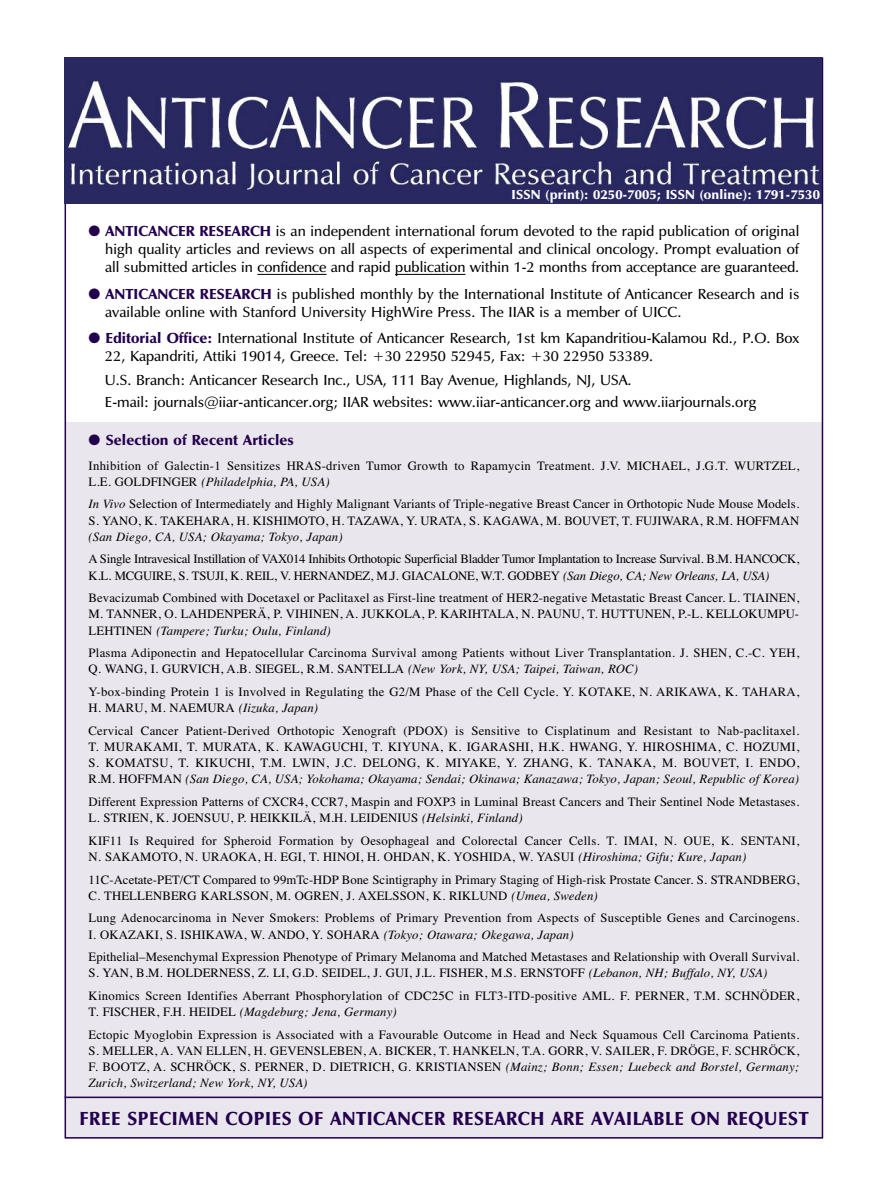
<style>
.page{position:relative;width:893px;height:1191px;background:#fff}
.page>*{position:absolute;margin:0;border:0;box-sizing:border-box;transform-origin:0 0}
.t1{font:19.5px "UB Optima Bold";letter-spacing:.03em;color:#23004e;scale:.95 1}
.t2{font:15px/18px "UB Optima";color:#000}
.t3{font:15px "UB Optima Bold";letter-spacing:.01em;color:#23004e}
.t4{font:13.5px "UB Optima Bold";letter-spacing:.01em;color:#fff}
.t5{font:12.75px/16.2px "Times";letter-spacing:.01em;color:#000}
.t6{font:12.75px/16.2px "Times";letter-spacing:-.02em;color:#000}
.t7{font:italic 12.75px "Times";letter-spacing:.01em;color:#000}
.s1{color:#23004e}
.s2{font-family:"UB Optima Bold";color:#23004e}
.s3{font-style:italic}
</style>
<div class="page">
<div style="left:65px;top:422px;width:756px;height:716px;background:#e9e6ed"></div>
<hr style="left:257px;top:274px;width:69px;height:1px;background:#000">
<hr style="left:395px;top:274px;width:70px;height:1px;background:#000">
<img style="left:65px;top:57px;width:757px;height:146px">
<hr style="left:65px;top:1096px;width:758px;height:2px;background:#23004e">
<p class="t4" style="left:512px;top:186px;width:310px">ISSN (print): 0250-7005; ISSN (online): 1791-7530</p>
<p class="t2" style="left:105px;top:223px;width:696px;text-align:justify;text-indent:-17px"><span class="s1">●</span> <span class="s2">ANTICANCER RESEARCH</span> is an independent international forum devoted to the rapid publication of original high quality articles and reviews on all aspects of experimental and clinical oncology. Prompt evaluation of all submitted articles in confidence and rapid publication within 1-2 months from acceptance are guaranteed.</p>
<p class="t2" style="left:105px;top:285px;width:696px;text-indent:-17px"><span class="s1">●</span> <span class="s2">ANTICANCER RESEARCH</span> is published monthly by the International Institute of Anticancer Research and is available online with Stanford University HighWire Press. The IIAR is a member of UICC.</p>
<p class="t2" style="left:105px;top:330px;width:696px;text-indent:-17px"><span class="s1">●</span> <span class="s2">Editorial Office:</span> International Institute of Anticancer Research, 1st km Kapandritiou-Kalamou Rd., P.O. Box<br>22, Kapandriti, Attiki 19014, Greece. Tel: +30 22950 52945, Fax: +30 22950 53389.</p>
<p class="t2" style="left:105px;top:369px;width:653px;line-height:22px">U.S. Branch: Anticancer Research Inc., USA, 111 Bay Avenue, Highlands, NJ, USA.<br>E-mail: journals@iiar-anticancer.org; IIAR websites: www.iiar-anticancer.org and www.iiarjournals.org</p>
<p class="t3" style="left:89px;top:431px;width:207px">● Selection of Recent Articles</p>
<p class="t5" style="left:89px;top:457px;width:712px">Inhibition of Galectin-1 Sensitizes HRAS-driven Tumor Growth to Rapamycin Treatment. J.V. MICHAEL, J.G.T. WURTZEL,<br>L.E. GOLDFINGER <span class="s3">(Philadelphia, PA, USA)</span></p>
<p class="t5" style="left:89px;top:496px;width:712px"><span class="s3">In Vivo</span> Selection of Intermediately and Highly Malignant Variants of Triple-negative Breast Cancer in Orthotopic Nude Mouse Models.<br>S. YANO, K. TAKEHARA, H. KISHIMOTO, H. TAZAWA, Y. URATA, S. KAGAWA, M. BOUVET, T. FUJIWARA, R.M. HOFFMAN</p>
<p class="t7" style="left:89px;top:529px;width:256px">(San Diego, CA, USA; Okayama; Tokyo, Japan)</p>
<p class="t6" style="left:89px;top:551px;width:712px">A Single Intravesical Instillation of VAX014 Inhibits Orthotopic Superficial Bladder Tumor Implantation to Increase Survival. B.M. HANCOCK,<br>K.L. MCGUIRE, S. TSUJI, K. REIL, V. HERNANDEZ, M.J. GIACALONE, W.T. GODBEY <span class="s3">(San Diego, CA; New Orleans, LA, USA)</span></p>
<p class="t5" style="left:89px;top:589px;width:712px;text-align:justify">Bevacizumab Combined with Docetaxel or Paclitaxel as First-line treatment of HER2-negative Metastatic Breast Cancer. L. TIAINEN, M. TANNER, O. LAHDENPERÄ, P. VIHINEN, A. JUKKOLA, P. KARIHTALA, N. PAUNU, T. HUTTUNEN, P.-L. KELLOKUMPU-LEHTINEN <span class="s3">(Tampere; Turku; Oulu, Finland)</span></p>
<p class="t5" style="left:89px;top:644px;width:712px">Plasma Adiponectin and Hepatocellular Carcinoma Survival among Patients without Liver Transplantation. J. SHEN, C.-C. YEH,<br>Q. WANG, I. GURVICH, A.B. SIEGEL, R.M. SANTELLA <span class="s3">(New York, NY, USA; Taipei, Taiwan, ROC)</span></p>
<p class="t5" style="left:89px;top:683px;width:712px">Y-box-binding Protein 1 is Involved in Regulating the G2/M Phase of the Cell Cycle. Y. KOTAKE, N. ARIKAWA, K. TAHARA,<br>H. MARU, M. NAEMURA <span class="s3">(Iizuka, Japan)</span></p>
<p class="t5" style="left:89px;top:722px;width:712px;text-align:justify">Cervical Cancer Patient-Derived Orthotopic Xenograft (PDOX) is Sensitive to Cisplatinum and Resistant to Nab-paclitaxel.<br>T. MURAKAMI, T. MURATA, K. KAWAGUCHI, T. KIYUNA, K. IGARASHI, H.K. HWANG, Y. HIROSHIMA, C. HOZUMI, S. KOMATSU, T. KIKUCHI, T.M. LWIN, J.C. DELONG, K. MIYAKE, Y. ZHANG, K. TANAKA, M. BOUVET, I. ENDO, R.M. HOFFMAN <span class="s3">(San Diego, CA, USA; Yokohama; Okayama; Sendai; Okinawa; Kanazawa; Tokyo, Japan; Seoul, Republic of Korea)</span></p>
<p class="t5" style="left:89px;top:793px;width:712px">Different Expression Patterns of CXCR4, CCR7, Maspin and FOXP3 in Luminal Breast Cancers and Their Sentinel Node Metastases.<br>L. STRIEN, K. JOENSUU, P. HEIKKILÄ, M.H. LEIDENIUS <span class="s3">(Helsinki, Finland)</span></p>
<p class="t5" style="left:89px;top:832px;width:712px">KIF11 Is Required for Spheroid Formation by Oesophageal and Colorectal Cancer Cells. T. IMAI, N. OUE, K. SENTANI,<br>N. SAKAMOTO, N. URAOKA, H. EGI, T. HINOI, H. OHDAN, K. YOSHIDA, W. YASUI <span class="s3">(Hiroshima; Gifu; Kure, Japan)</span></p>
<p class="t5" style="left:89px;top:871px;width:712px">11C-Acetate-PET/CT Compared to 99mTc-HDP Bone Scintigraphy in Primary Staging of High-risk Prostate Cancer. S. STRANDBERG,<br>C. THELLENBERG KARLSSON, M. OGREN, J. AXELSSON, K. RIKLUND <span class="s3">(Umea, Sweden)</span></p>
<p class="t5" style="left:89px;top:909px;width:712px">Lung Adenocarcinoma in Never Smokers: Problems of Primary Prevention from Aspects of Susceptible Genes and Carcinogens.<br>I. OKAZAKI, S. ISHIKAWA, W. ANDO, Y. SOHARA <span class="s3">(Tokyo; Otawara; Okegawa, Japan)</span></p>
<p class="t5" style="left:89px;top:948px;width:712px">Epithelial–Mesenchymal Expression Phenotype of Primary Melanoma and Matched Metastases and Relationship with Overall Survival.<br>S. YAN, B.M. HOLDERNESS, Z. LI, G.D. SEIDEL, J. GUI, J.L. FISHER, M.S. ERNSTOFF <span class="s3">(Lebanon, NH; Buffalo, NY, USA)</span></p>
<p class="t5" style="left:89px;top:987px;width:712px">Kinomics Screen Identifies Aberrant Phosphorylation of CDC25C in FLT3-ITD-positive AML. F. PERNER, T.M. SCHNÖDER,<br>T. FISCHER, F.H. HEIDEL <span class="s3">(Magdeburg; Jena, Germany)</span></p>
<p class="t5" style="left:89px;top:1026px;width:712px;text-align:justify">Ectopic Myoglobin Expression is Associated with a Favourable Outcome in Head and Neck Squamous Cell Carcinoma Patients.<br>S. MELLER, A. VAN ELLEN, H. GEVENSLEBEN, A. BICKER, T. HANKELN, T.A. GORR, V. SAILER, F. DRÖGE, F. SCHRÖCK, F. BOOTZ, A. SCHRÖCK, S. PERNER, D. DIETRICH, G. KRISTIANSEN <span class="s3">(Mainz; Bonn; Essen; Luebeck and Borstel, Germany; Zurich, Switzerland; New York, NY, USA)</span></p>
<h1 class="t1" style="left:80px;top:1107px;width:769px">FREE SPECIMEN COPIES OF ANTICANCER RESEARCH ARE AVAILABLE ON REQUEST</h1>
</div>
